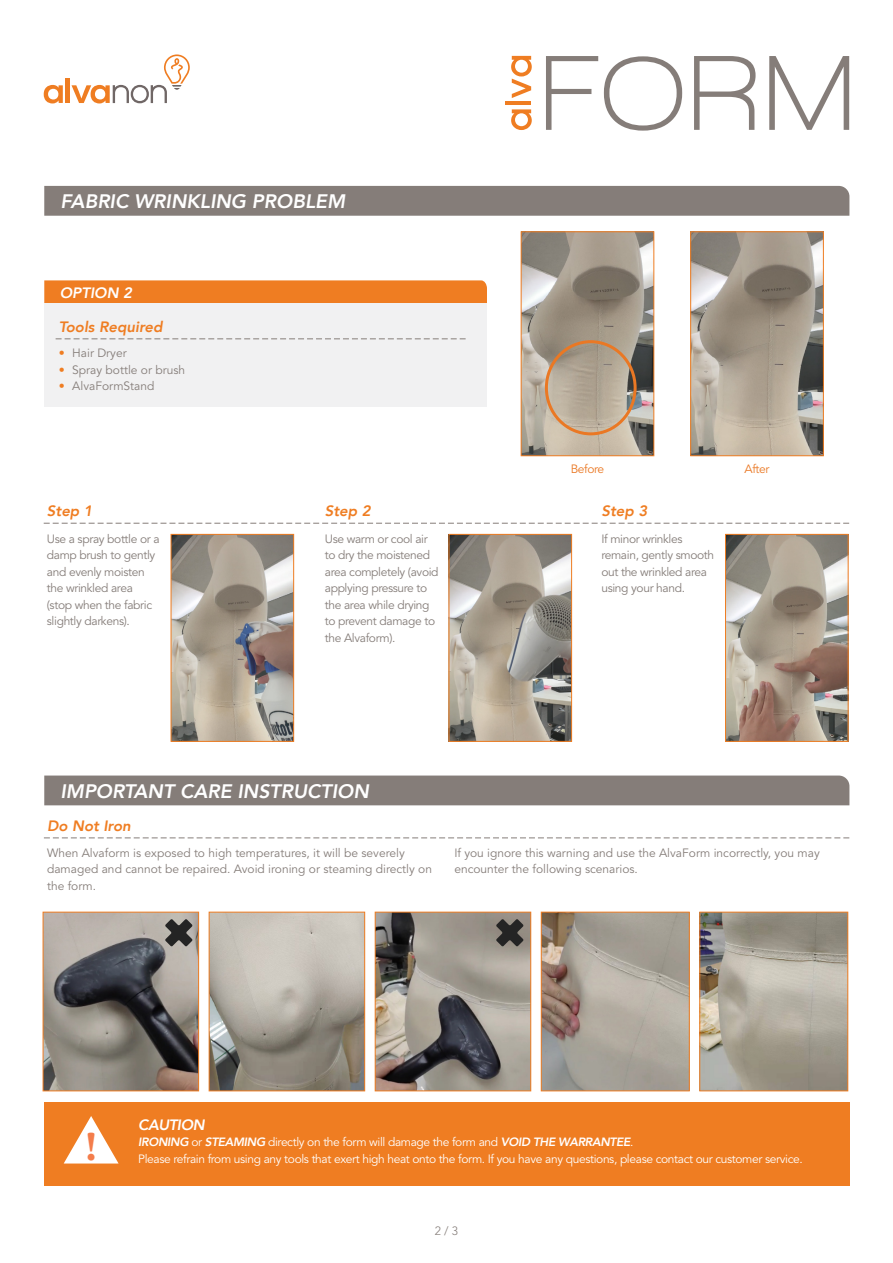
<style>
.page{position:relative;width:893px;height:1263px;background:#fff}
.page>*{position:absolute;margin:0;border:0;box-sizing:border-box;transform-origin:0 0}
.t1{font:700 42.3px "Adobe Garamond Pro";color:#f47d4b}
.t2{font:italic 800 19.5px "Avenir 85";color:#fff}
.t3{font:italic 800 15px "Avenir 85";color:#ef7d22}
.t4{font:italic 800 15px "Avenir 85";letter-spacing:-.03em;color:#fff}
.t5{font:12px/16.5px "Avenir LT Std";letter-spacing:-.03em;color:#857d79}
.t6{font:12px/16.5px "Avenir LT Std";color:#857d79}
.t7{font:12px "Avenir LT Std";letter-spacing:-.03em;color:#fff}
.t8{font:12px "Avenir LT Std";letter-spacing:-.03em;color:#ea7824}
.t9{font:300 12px "Avenir LT Std";color:#857d79}
.s1{color:#ef7d22}
.s2{font-family:"Avenir 85";font-weight:800;font-style:italic}
</style>
<div class="page">
<svg style="left:511px;top:109px;width:21px;height:21px"></svg>
<hr style="left:506px;top:101px;width:25px;height:4px;background:#ef7d22">
<svg style="left:511px;top:56px;width:21px;height:42px"></svg>
<svg style="left:546px;top:56px;width:52px;height:74px"></svg>
<svg style="left:604px;top:56px;width:78px;height:75px"></svg>
<svg style="left:694px;top:56px;width:62px;height:74px"></svg>
<svg style="left:769px;top:56px;width:80px;height:74px"></svg>
<svg style="left:44px;top:85px;width:19px;height:19px"></svg>
<hr style="left:66px;top:78px;width:4px;height:25px;background:#ef7d22">
<svg style="left:72px;top:54px;width:118px;height:50px"></svg>
<div style="left:44px;top:186px;width:805px;height:30px;background:#857d79"></div>
<div style="left:44px;top:775px;width:805px;height:30px;background:#857d79"></div>
<svg style="left:44px;top:837px;width:805px;height:1px"></svg>
<div style="left:44px;top:1101px;width:805px;height:84px;background:#ef7d22"></div>
<svg style="left:64px;top:1116px;width:55px;height:47px"></svg>
<img style="left:45px;top:914px;width:152px;height:175px">
<div style="left:43px;top:912px;width:156px;height:179px;border:1px solid #ef7d22"></div>
<img style="left:211px;top:914px;width:152px;height:175px">
<div style="left:209px;top:912px;width:156px;height:179px;border:1px solid #ef7d22"></div>
<img style="left:377px;top:914px;width:152px;height:175px">
<div style="left:375px;top:912px;width:156px;height:179px;border:1px solid #ef7d22"></div>
<img style="left:543px;top:914px;width:145px;height:175px">
<div style="left:541px;top:912px;width:149px;height:179px;border:1px solid #ef7d22"></div>
<svg style="left:165px;top:919px;width:28px;height:27px"></svg>
<img style="left:701px;top:914px;width:145px;height:175px">
<div style="left:699px;top:912px;width:149px;height:179px;border:1px solid #ef7d22"></div>
<svg style="left:496px;top:919px;width:27px;height:27px"></svg>
<div style="left:44px;top:280px;width:443px;height:23px;background:#ef7d22"></div>
<div style="left:44px;top:304px;width:443px;height:103px;background:#f1f1f2"></div>
<svg style="left:56px;top:338px;width:410px;height:1px"></svg>
<svg style="left:44px;top:523px;width:805px;height:1px"></svg>
<img style="left:727px;top:536px;width:119px;height:204px">
<div style="left:725px;top:534px;width:123px;height:208px;border:1px solid #ef7d22"></div>
<img style="left:451px;top:536px;width:119px;height:204px">
<div style="left:449px;top:534px;width:123px;height:208px;border:1px solid #ef7d22"></div>
<img style="left:173px;top:536px;width:119px;height:204px">
<div style="left:171px;top:534px;width:123px;height:208px;border:1px solid #ef7d22"></div>
<img style="left:523px;top:233px;width:129px;height:221px">
<div style="left:521px;top:231px;width:133px;height:225px;border:1px solid #ef7d22"></div>
<img style="left:692px;top:233px;width:130px;height:221px">
<div style="left:690px;top:231px;width:134px;height:225px;border:1px solid #ef7d22"></div>
<div style="left:545px;top:340px;width:92px;height:95px;border:3px solid #ea7824;border-radius:50%"></div>
<h2 class="t2" style="left:61px;top:190px;width:286px">FABRIC WRINKLING PROBLEM</h2>
<p class="t4" style="left:60px;top:283px;width:74px">OPTION 2</p>
<p class="t3" style="left:59px;top:318px;width:105px">Tools Required</p>
<p class="t6" style="left:59px;top:345px;width:69px"><span class="s1">•</span> Hair Dryer</p>
<p class="t6" style="left:59px;top:361px;width:128px"><span class="s1">•</span> Spray bottle or brush</p>
<p class="t6" style="left:59px;top:378px;width:97px"><span class="s1">•</span> AlvaFormStand</p>
<p class="t3" style="left:47px;top:502px;width:47px">Step 1</p>
<p class="t5" style="left:47px;top:530px;width:114px">Use a spray bottle or a damp brush to gently and evenly moisten the wrinkled area (stop when the fabric slightly darkens).</p>
<p class="t3" style="left:325px;top:502px;width:47px">Step 2</p>
<p class="t5" style="left:325px;top:530px;width:115px">Use warm or cool air to dry the moistened area completely (avoid applying pressure to the area while drying to prevent damage to the Alvaform).</p>
<p class="t8" style="left:571px;top:462px;width:35px">Before</p>
<p class="t8" style="left:744px;top:462px;width:26px">After</p>
<p class="t3" style="left:601px;top:502px;width:47px">Step 3</p>
<p class="t5" style="left:601px;top:530px;width:114px">If minor wrinkles remain, gently smooth out the wrinkled area using your hand.</p>
<h2 class="t2" style="left:61px;top:779px;width:310px">IMPORTANT CARE INSTRUCTION</h2>
<p class="t3" style="left:47px;top:817px;width:85px">Do Not Iron</p>
<p class="t6" style="left:47px;top:844px;width:386px">When Alvaform is exposed to high temperatures, it will be severely damaged and cannot be repaired. Avoid ironing or steaming directly on the form.</p>
<p class="t6" style="left:454px;top:844px;width:367px">If you ignore this warning and use the AlvaForm incorrectly, you may encounter the following scenarios.</p>
<h1 class="t1" style="left:86px;top:1121px;width:12px">!</h1>
<p class="t4" style="left:138px;top:1116px;width:68px">CAUTION</p>
<p class="t7" style="left:138px;top:1135px;width:497px"><span class="s2">IRONING</span> or <span class="s2">STEAMING</span> directly on the form will damage the form and <span class="s2">VOID THE WARRANTEE</span>.</p>
<p class="t7" style="left:138px;top:1152px;width:666px">Please refrain from using any tools that exert high heat onto the form. If you have any questions, please contact our customer service.</p>
<p class="t9" style="left:435px;top:1224px;width:25px">2 / 3</p>
</div>
